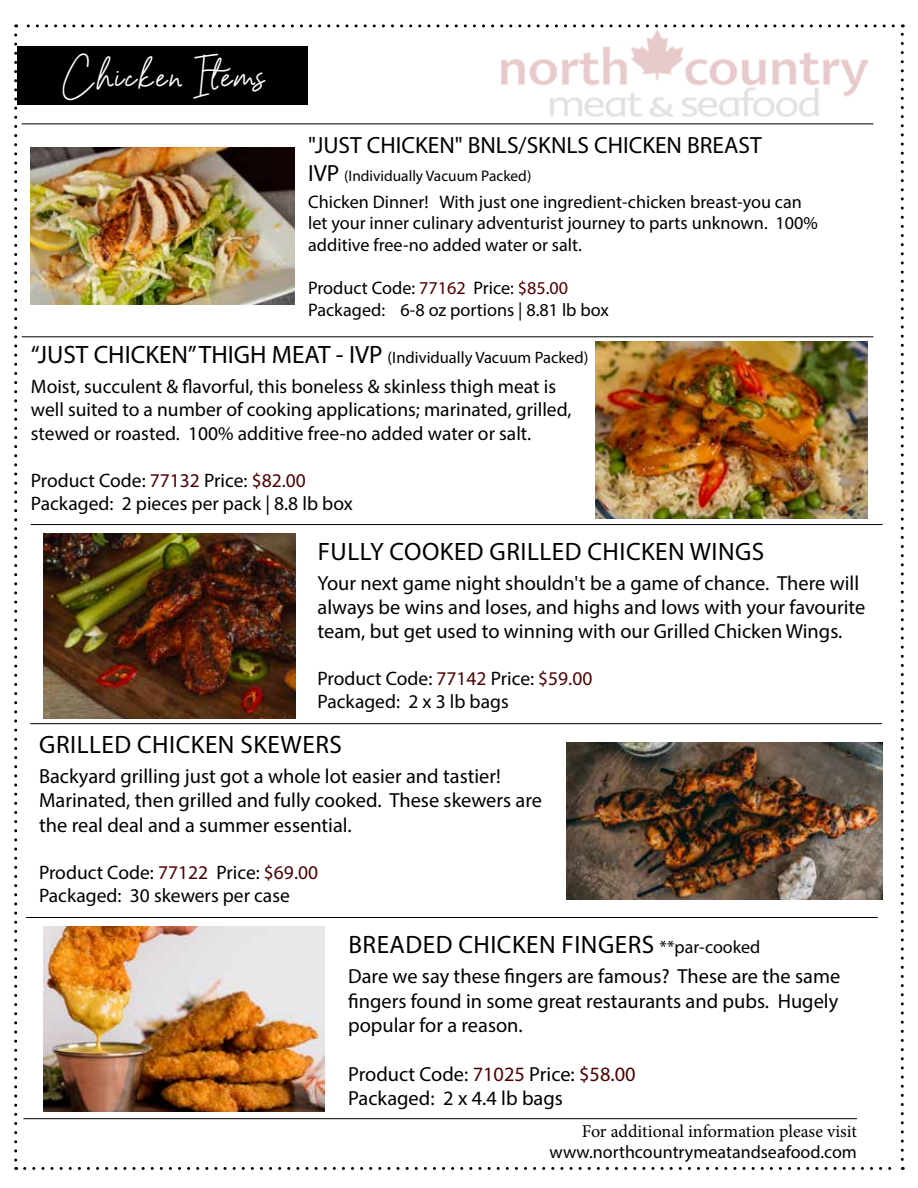
<style>
.page{position:relative;width:918px;height:1188px;background:#fff}
.page>*{position:absolute;margin:0;border:0;box-sizing:border-box;transform-origin:0 0}
.t1{font:33px "Barcelony";letter-spacing:.09em;color:#fff}
.t2{font:25.2px "Myriad Pro";letter-spacing:.02em;color:#000}
.t3{font:25.2px "Myriad Pro";color:#000}
.t4{font:23.55px "Myriad Pro";color:#000}
.t5{font:20.4px/24.5px "Myriad Pro";color:#000}
.t6{font:19.5px/23.4px "Myriad Pro";color:#000}
.t7{font:18.15px/21.8px "Myriad Pro";color:#000}
.t8{font:18px "Minion Pro";color:#000}
.t9{font:18px "Myriad Pro";color:#000}
.t10{font:15.45px "Myriad Pro";color:#000}
.s1{font-size:23.55px}
.s2{color:#4e0000}
.s3{font-size:16.5px}
.s4{font-size:18px}
</style>
<div class="page">
<svg style="left:14px;top:35px;width:3px;height:1135px"></svg>
<svg style="left:25px;top:1167px;width:878px;height:3px"></svg>
<svg style="left:901px;top:24px;width:3px;height:1135px"></svg>
<svg style="left:16px;top:24px;width:877px;height:3px"></svg>
<img style="left:501px;top:30px;width:366px;height:87px">
<hr style="left:22px;top:336px;width:851px;height:1px;background:#000">
<hr style="left:31px;top:524px;width:852px;height:1px;background:#000">
<hr style="left:26px;top:917px;width:852px;height:1px;background:#000">
<hr style="left:23px;top:1118px;width:834px;height:1px;background:#000">
<img style="left:566px;top:743px;width:317px;height:156px">
<img style="left:596px;top:342px;width:271px;height:177px">
<img style="left:30px;top:148px;width:265px;height:156px">
<img style="left:44px;top:927px;width:280px;height:185px">
<hr style="left:30px;top:723px;width:852px;height:1px;background:#000">
<img style="left:44px;top:533px;width:251px;height:186px">
<div style="left:17px;top:46px;width:291px;height:59px;background:#000"></div>
<hr style="left:22px;top:123px;width:851px;height:1px;background:#000">
<h1 class="t1" style="left:61px;top:54px;width:204px">Chicken Items</h1>
<p class="t4" style="left:308px;top:130px;width:455px">"JUST CHICKEN" BNLS/SKNLS CHICKEN BREAST</p>
<p class="t10" style="left:308px;top:166px;width:225px"><span class="s1">IVP</span> (Individually Vacuum Packed)</p>
<p class="t7" style="left:308px;top:190px;width:511px">Chicken Dinner! With just one ingredient-chicken breast-you can let your inner culinary adventurist journey to parts unknown. 100% additive free-no added water or salt.</p>
<p class="t7" style="left:308px;top:277px;width:302px">Product Code: <span class="s2">77162</span> Price: <span class="s2">$85.00<br></span>Packaged: 6-8 oz portions | 8.81 lb box</p>
<p class="t3" style="left:31px;top:339px;width:559px">“JUST CHICKEN” THIGH MEAT - IVP <span class="s3">(Individually Vacuum Packed)</span></p>
<p class="t6" style="left:31px;top:374px;width:542px">Moist, succulent &amp; flavorful, this boneless &amp; skinless thigh meat is well suited to a number of cooking applications; marinated, grilled, stewed or roasted. 100% additive free-no added water or salt.</p>
<p class="t6" style="left:31px;top:468px;width:323px">Product Code: <span class="s2">77132</span> Price: <span class="s2">$82.00<br></span>Packaged: 2 pieces per pack | 8.8 lb box</p>
<p class="t2" style="left:318px;top:536px;width:448px">FULLY COOKED GRILLED CHICKEN WINGS</p>
<p class="t5" style="left:318px;top:571px;width:549px;line-height:24px">Your next game night shouldn't be a game of chance. There will always be wins and loses, and highs and lows with your favourite team, but get used to winning with our Grilled Chicken Wings.</p>
<p class="t6" style="left:318px;top:666px;width:276px">Product Code: <span class="s2">77142</span> Price: <span class="s2">$59.00<br></span>Packaged: 2 x 3 lb bags</p>
<p class="t2" style="left:39px;top:729px;width:304px">GRILLED CHICKEN SKEWERS</p>
<p class="t5" style="left:39px;top:764px;width:505px">Backyard grilling just got a whole lot easier and tastier!<br>Marinated, then grilled and fully cooked. These skewers are the real deal and a summer essential.</p>
<p class="t6" style="left:39px;top:860px;width:280px">Product Code: <span class="s2">77122</span> Price: <span class="s2">$69.00<br></span>Packaged: 30 skewers per case</p>
<p class="t2" style="left:348px;top:929px;width:413px">BREADED CHICKEN FINGERS <span class="s4">**par-cooked</span></p>
<p class="t5" style="left:348px;top:964px;width:494px;text-align:justify">Dare we say these fingers are famous? These are the same fingers found in some great restaurants and pubs. Hugely popular for a reason.</p>
<p class="t5" style="left:348px;top:1062px;width:289px">Product Code: <span class="s2">71025</span> Price: <span class="s2">$58.00<br></span>Packaged: 2 x 4.4 lb bags</p>
<p class="t8" style="left:582px;top:1119px;width:277px">For additional information please visit</p>
<p class="t9" style="left:550px;top:1141px;width:309px">www.northcountrymeatandseafood.com</p>
</div>
